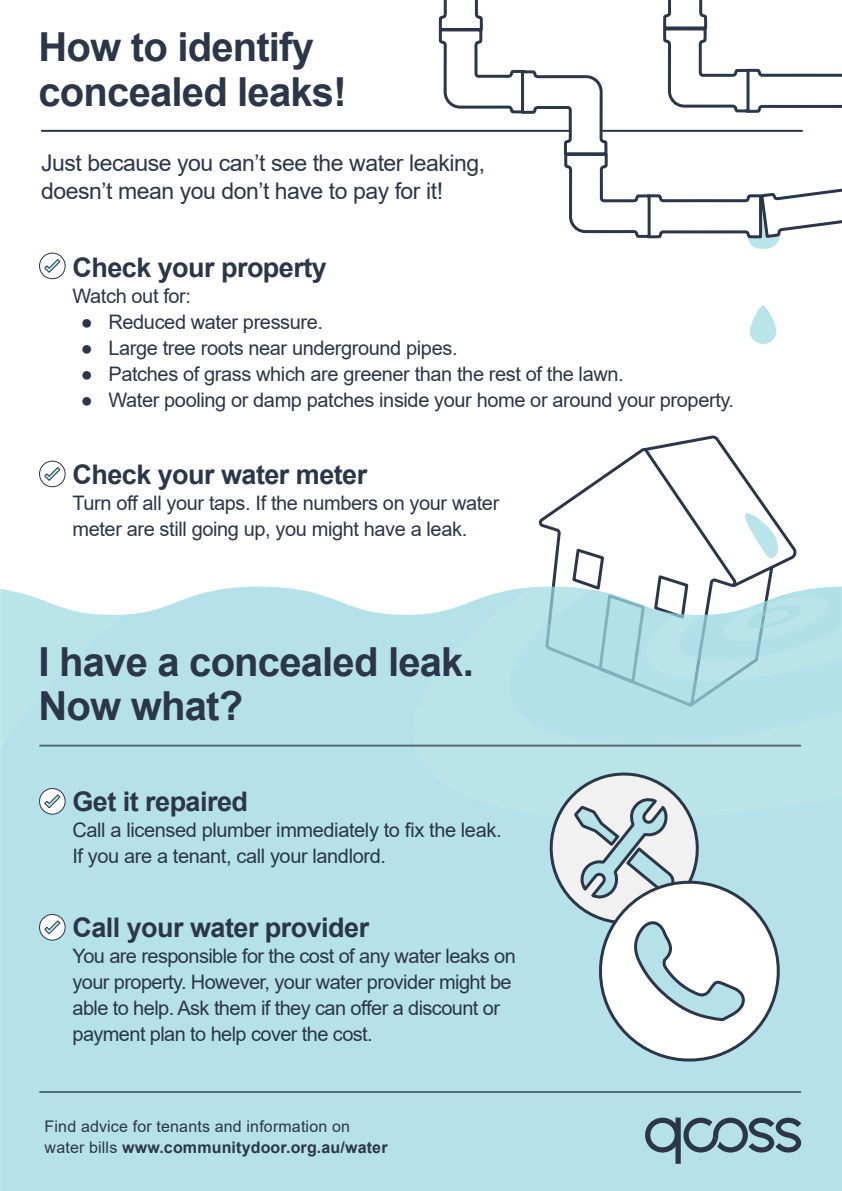
<style>
.page{position:relative;width:842px;height:1191px;background:#fff}
.page>*{position:absolute;margin:0;border:0;box-sizing:border-box;transform-origin:0 0}
.t1{font:700 40px/44px "Arial";letter-spacing:-.02em;color:#2b3648}
.t2{font:700 27px "Arial";letter-spacing:-.02em;color:#2b3648}
.t3{font:23px/28px "Arial";letter-spacing:-.02em;color:#2b3648}
.t4{font:20px/26px "Arial";letter-spacing:-.02em;color:#2b3648}
.t5{font:16px/21px "Arial";letter-spacing:.01em;color:#2b3648}
.s1{font-weight:700}
</style>
<div class="page">
<svg style="left:538px;top:498px;width:33px;height:88px"></svg>
<div style="left:0;top:586px;width:842px;height:605px;background:#b5e2e9"></div>
<hr style="left:42px;top:130px;width:760px;height:2px;background:#2b3648">
<svg style="left:39px;top:787px;width:27px;height:28px"></svg>
<svg style="left:39px;top:460px;width:27px;height:28px"></svg>
<svg style="left:39px;top:252px;width:27px;height:28px"></svg>
<svg style="left:39px;top:913px;width:27px;height:28px"></svg>
<svg style="left:543px;top:766px;width:243px;height:301px"></svg>
<svg style="left:437px;top:0;width:405px;height:249px"></svg>
<svg style="left:750px;top:305px;width:26px;height:39px"></svg>
<svg style="left:571px;top:435px;width:270px;height:155px"></svg>
<svg style="left:502px;top:590px;width:340px;height:154px;background:#b5e0e7"></svg>
<hr style="left:40px;top:744px;width:760px;height:2px;background:#2b3649">
<hr style="left:40px;top:1091px;width:760px;height:2px;background:#2b3649">
<svg style="left:643px;top:1117px;width:158px;height:46px;background:#88aab4"></svg>
<h1 class="t1" style="left:39px;top:26px;width:310px">How to identify concealed leaks!</h1>
<p class="t3" style="left:41px;top:148px;width:445px">Just because you can’t see the water leaking, doesn’t mean you don’t have to pay for it!</p>
<h2 class="t2" style="left:72px;top:249px;width:256px">Check your property</h2>
<p class="t4" style="left:72px;top:283px;width:120px">Watch out for:</p>
<p class="t4" style="left:81px;top:309px;width:244px">● Reduced water pressure.</p>
<p class="t4" style="left:81px;top:335px;width:378px">● Large tree roots near underground pipes.</p>
<p class="t4" style="left:81px;top:361px;width:544px">● Patches of grass which are greener than the rest of the lawn.</p>
<p class="t4" style="left:81px;top:387px;width:655px">● Water pooling or damp patches inside your home or around your property.</p>
<h2 class="t2" style="left:72px;top:456px;width:296px">Check your water meter</h2>
<p class="t4" style="left:72px;top:490px;width:428px">Turn off all your taps. If the numbers on your water meter are still going up, you might have a leak.</p>
<h1 class="t1" style="left:39px;top:640px;width:437px">I have a concealed leak.<br>Now what?</h1>
<h2 class="t2" style="left:72px;top:782px;width:177px">Get it repaired</h2>
<p class="t4" style="left:72px;top:817px;width:431px">Call a licensed plumber immediately to fix the leak.<br>If you are a tenant, call your landlord.</p>
<h2 class="t2" style="left:72px;top:908px;width:298px">Call your water provider</h2>
<p class="t4" style="left:72px;top:943px;width:445px">You are responsible for the cost of any water leaks on your property. However, your water provider might be able to help. Ask them if they can offer a discount or payment plan to help cover the cost.</p>
<p class="t5" style="left:45px;top:1115px;width:344px">Find advice for tenants and information on water bills <span class="s1">www.communitydoor.org.au/water</span></p>
</div>
